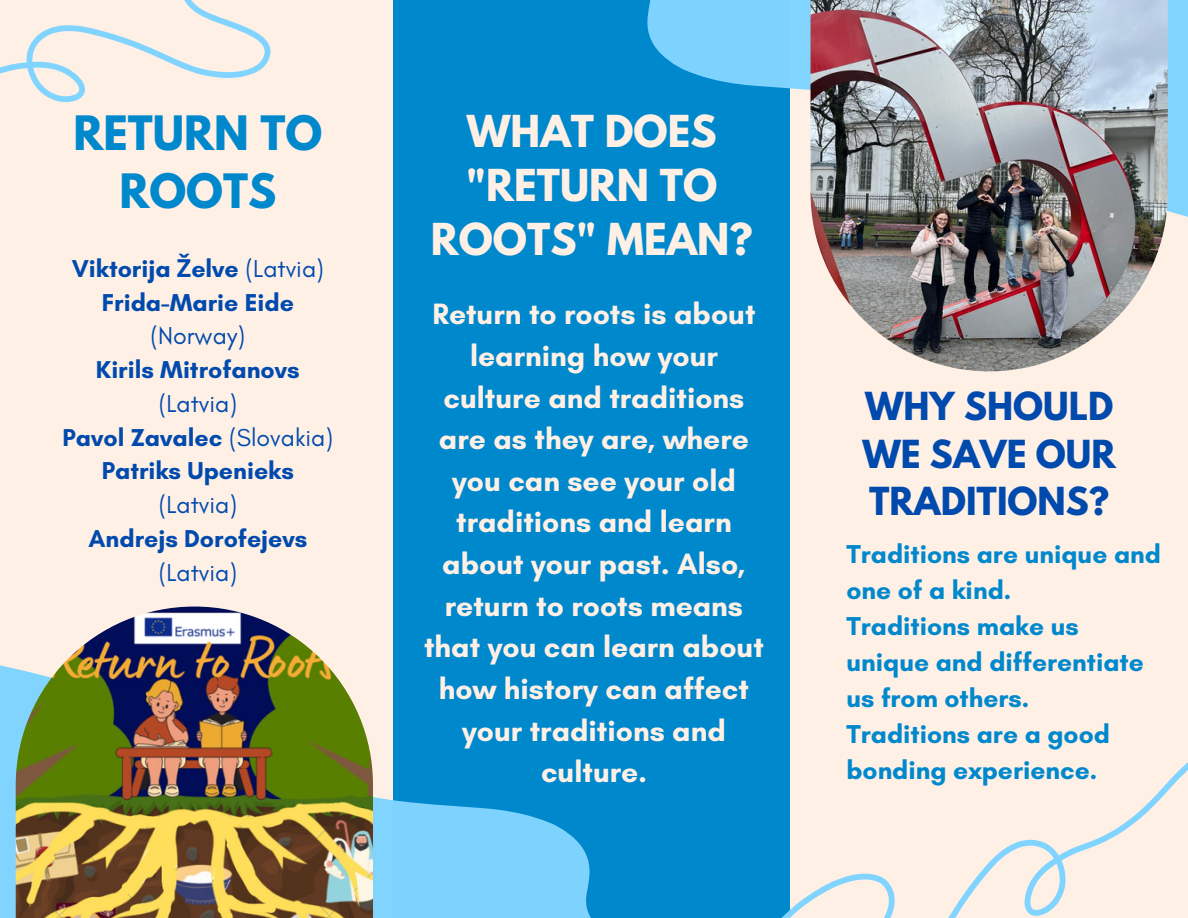
<style>
.page{position:relative;width:1188px;height:918px;background:#fff0e6}
.page>*{position:absolute;margin:0;border:0;box-sizing:border-box;transform-origin:0 0}
.t1{font:700 42px/58.5px "League Spartan";color:#08c;text-align:center}
.t2{font:700 39px/54px "League Spartan";color:#fff0e6;text-align:center}
.t3{font:700 34.2px/47.2px "League Spartan";color:#004aad;text-align:justify}
.t4{font:700 30px/41.7px "Glacial Indifference";color:#fff0e6;text-align:center}
.t5{font:700 26.4px/36px "Glacial Indifference";color:#08c}
.t6{font:700 24.9px/33.8px "Glacial Indifference";color:#004aad;text-align:center}
.t7{font:24.9px "Glacial Indifference";color:#004aad}
.s1{font-family:"Noto Sans"}
.s2{font-weight:400}
</style>
<div class="page">
<div style="left:394px;top:0;width:396px;height:918px;background:#08c"></div>
<svg style="left:0;top:568px;width:486px;height:350px"></svg>
<svg style="left:647px;top:0;width:541px;height:217px"></svg>
<svg style="left:0;top:0;width:394px;height:211px"></svg>
<img style="left:16px;top:607px;width:357px;height:311px">
<img style="left:811px;top:0;width:357px;height:371px">
<svg style="left:486px;top:762px;width:702px;height:156px"></svg>
<h1 class="t1" style="left:73px;top:109px;width:250px">RETURN TO<br>ROOTS</h1>
<p class="t6" style="left:72px;top:251px;width:254px">Viktorija <span class="s1">Ž</span>elve <span class="s2">(Latvia)<br></span>Frida-Marie Eide</p>
<p class="t7" style="left:151px;top:321px;width:96px">(Norway)</p>
<p class="t6" style="left:96px;top:353px;width:205px">Kirils Mitrofanovs</p>
<p class="t6" style="left:63px;top:386px;width:272px"><span class="s2">(Latvia)<br></span>Pavol Zavalec <span class="s2">(Slovakia)<br></span>Patriks Upenieks</p>
<p class="t7" style="left:159px;top:489px;width:80px">(Latvia)</p>
<p class="t6" style="left:88px;top:521px;width:220px">Andrejs Dorofejevs</p>
<p class="t7" style="left:159px;top:557px;width:80px">(Latvia)</p>
<h2 class="t2" style="left:431px;top:109px;width:323px">WHAT DOES "RETURN TO<br>ROOTS" MEAN?</h2>
<p class="t4" style="left:424px;top:293px;width:341px">Return to roots is about learning how your culture and traditions are as they are, where you can see your old traditions and learn about your past. Also, return to roots means that you can learn about how history can affect your traditions and culture.</p>
<p class="t3" style="left:862px;top:387px;width:255px">WHY SHOULD WE SAVE OUR TRADITIONS?</p>
<p class="t5" style="left:846px;top:536px;width:316px">Traditions are unique and one of a kind.<br>Traditions make us unique and differentiate us from others.<br>Traditions are a good bonding experience.</p>
</div>
